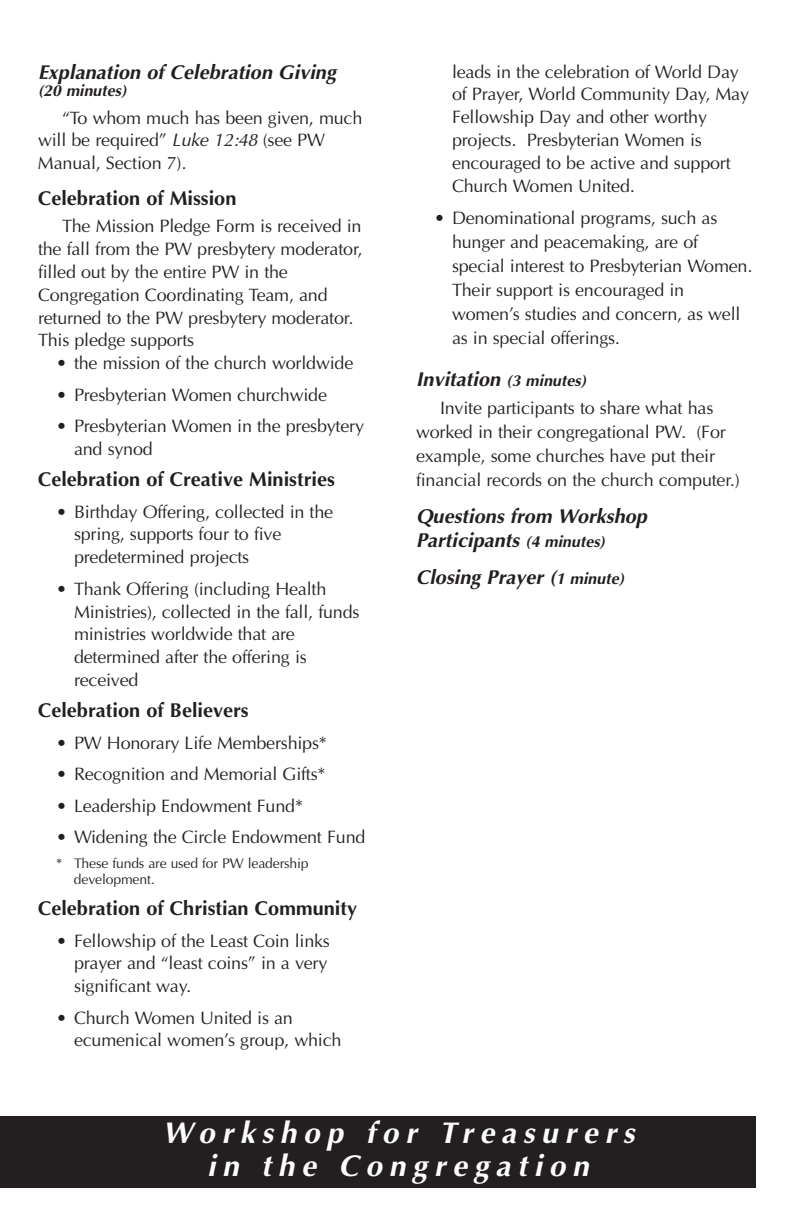
<style>
.page{position:relative;width:792px;height:1224px;background:#fff}
.page>*{position:absolute;margin:0;border:0;box-sizing:border-box;transform-origin:0 0}
.t1{font:italic 700 30px/32.6px "Optima";color:#fff;text-align:center}
.t2{font:italic 700 20px/24px "Optima";color:#231f20}
.t3{font:700 20px "Optima";color:#231f20}
.t4{font:18px/22.8px "Optima";letter-spacing:-.01em;color:#231f20}
.t5{font:italic 700 16px "Optima";color:#231f20}
.t6{font:14px/16px "Optima";letter-spacing:-.01em;color:#231f20}
.s1{font-style:italic}
.s2{font-size:16px}
</style>
<div class="page">
<div style="left:0;top:1116px;width:756px;height:72px;background:#231f20"></div>
<p class="t2" style="left:38px;top:62px;width:303px">Explanation of Celebration Giving</p>
<p class="t5" style="left:38px;top:84px;width:93px">(20 minutes)</p>
<p class="t4" style="left:38px;top:108px;width:326px;text-indent:24px">“To whom much has been given, much will be required” <span class="s1">Luke 12:48</span> (see PW<br>Manual, Section 7).</p>
<p class="t3" style="left:38px;top:190px;width:200px">Celebration of Mission</p>
<p class="t4" style="left:38px;top:217px;width:326px;text-indent:24px">The Mission Pledge Form is received in the fall from the PW presbytery moderator, filled out by the entire PW in the Congregation Coordinating Team, and returned to the PW presbytery moderator.<br>This pledge supports</p>
<p class="t4" style="left:56px;top:353px;width:299px">• the mission of the church worldwide</p>
<p class="t4" style="left:56px;top:385px;width:273px">• Presbyterian Women churchwide</p>
<p class="t4" style="left:74px;top:416px;width:292px;text-indent:-18px">• Presbyterian Women in the presbytery and synod</p>
<p class="t3" style="left:38px;top:471px;width:298px">Celebration of Creative Ministries</p>
<p class="t4" style="left:74px;top:502px;width:261px;text-indent:-18px">• Birthday Offering, collected in the spring, supports four to five predetermined projects</p>
<p class="t4" style="left:74px;top:579px;width:287px;text-indent:-18px">• Thank Offering (including Health<br>Ministries), collected in the fall, funds ministries worldwide that are determined after the offering is received</p>
<p class="t3" style="left:38px;top:702px;width:212px">Celebration of Believers</p>
<p class="t4" style="left:56px;top:733px;width:272px">• PW Honorary Life Memberships*</p>
<p class="t4" style="left:56px;top:765px;width:271px">• Recognition and Memorial Gifts*</p>
<p class="t4" style="left:56px;top:796px;width:249px">• Leadership Endowment Fund*</p>
<p class="t4" style="left:56px;top:827px;width:311px">• Widening the Circle Endowment Fund</p>
<p class="t6" style="left:74px;top:856px;width:236px;text-indent:-18px">* These funds are used for PW leadership development.</p>
<p class="t3" style="left:38px;top:900px;width:321px">Celebration of Christian Community</p>
<p class="t4" style="left:74px;top:931px;width:257px;text-indent:-18px">• Fellowship of the Least Coin links prayer and “least coins” in a very significant way.</p>
<p class="t4" style="left:74px;top:1008px;width:269px;text-indent:-18px">• Church Women United is an ecumenical women’s group, which</p>
<p class="t4" style="left:452px;top:62px;width:299px">leads in the celebration of World Day of Prayer, World Community Day, May<br>Fellowship Day and other worthy projects. Presbyterian Women is encouraged to be active and support<br>Church Women United.</p>
<p class="t4" style="left:452px;top:208px;width:302px;line-height:24px;text-indent:-18px">• Denominational programs, such as hunger and peacemaking, are of special interest to Presbyterian Women.<br>Their support is encouraged in women’s studies and concern, as well as in special offerings.</p>
<p class="t2" style="left:416px;top:369px;width:175px">Invitation <span class="s2">(3 minutes)</span></p>
<p class="t4" style="left:416px;top:397px;width:325px;line-height:24px;text-indent:24px">Invite participants to share what has worked in their congregational PW. (For example, some churches have put their financial records on the church computer.)</p>
<p class="t2" style="left:416px;top:506px;width:237px">Questions from Workshop<br>Participants <span class="s2">(4 minutes)</span></p>
<p class="t2" style="left:416px;top:567px;width:213px">Closing Prayer (<span class="s2">1 minute)</span></p>
<h1 class="t1" style="left:163px;top:1120px;width:479px">Workshop for Treasurers in the Congregation</h1>
</div>
